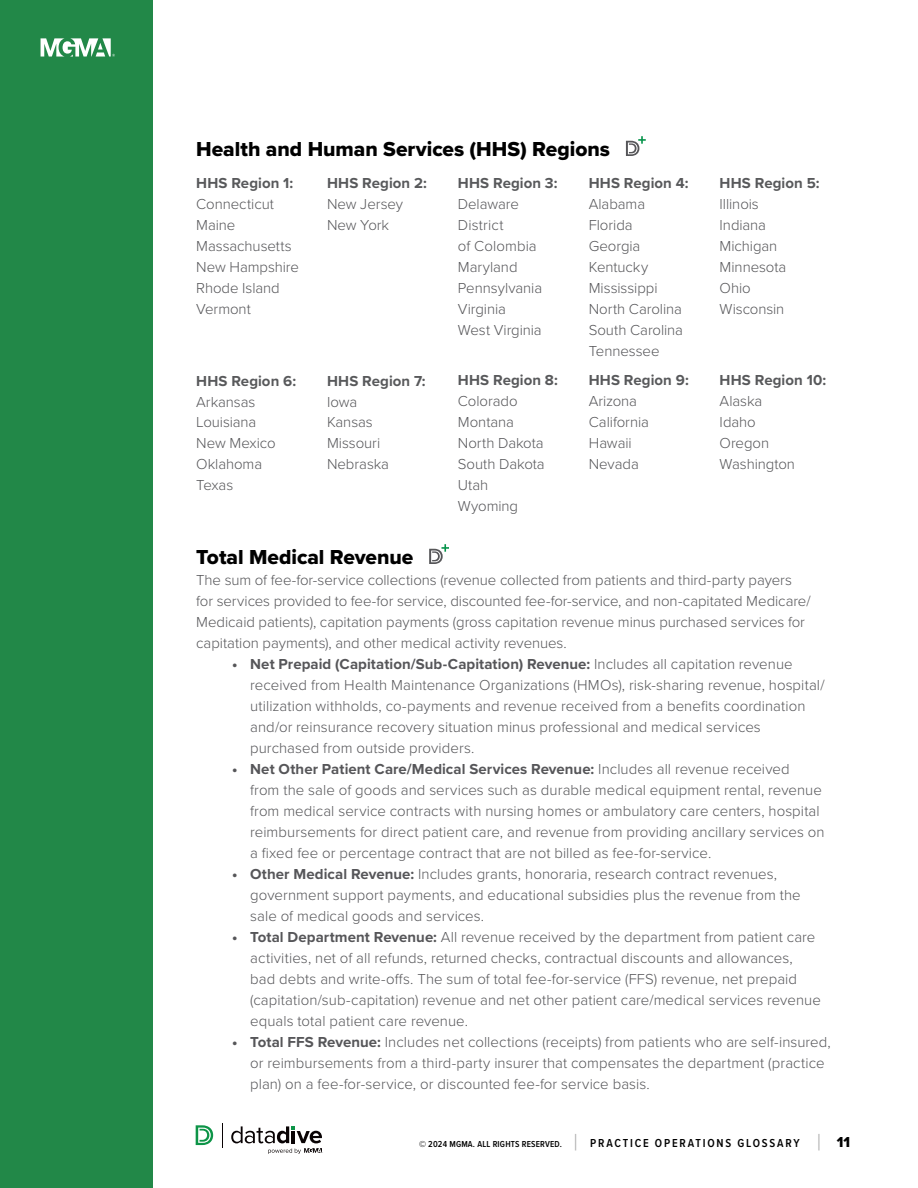
<style>
.page{position:relative;width:918px;height:1188px;background:#fff}
.page>*{position:absolute;margin:0;border:0;box-sizing:border-box;transform-origin:0 0}
.t1{font:21px "Proxima Nova Extrabld";color:#000}
.t2{font:300 15px/21px "Proxima Nova";letter-spacing:.005em;color:#565659}
.t3{font:700 15px "Proxima Nova";letter-spacing:.005em;color:#58595b}
.t4{font:600 9px "Proxima Nova Cond";letter-spacing:.02em;color:#000}
.s1{font-family:"Proxima Nova Extrabld";font-weight:400}
.s2{font-weight:700}
.s3{font-family:"Proxima Nova";font-weight:500;font-size:23.4px;color:#ababab}
.s4{font-size:12px}
.s5{font-family:"Proxima Nova Extrabld";font-weight:400;font-size:15px}
</style>
<div class="page">
<div style="left:0;top:0;width:153px;height:1188px;background:#228848"></div>
<svg style="left:41px;top:38px;width:74px;height:19px"></svg>
<svg style="left:196px;top:1125px;width:17px;height:20px"></svg>
<svg style="left:231px;top:1126px;width:92px;height:28px"></svg>
<svg style="left:222px;top:1124px;width:1px;height:24px"></svg>
<svg style="left:626px;top:136px;width:20px;height:20px"></svg>
<svg style="left:429px;top:544px;width:20px;height:20px"></svg>
<h1 class="t1" style="left:196px;top:133px;width:415px">Health and Human Services (HHS) Regions</h1>
<p class="t3" style="left:196px;top:171px;width:99px">HHS Region 1:</p>
<p class="t2" style="left:196px;top:192px;width:104px">Connecticut<br>Maine<br>Massachusetts<br>New Hampshire<br>Rhode Island<br>Vermont</p>
<p class="t3" style="left:327px;top:171px;width:101px">HHS Region 2:</p>
<p class="t2" style="left:327px;top:192px;width:77px">New Jersey<br>New York</p>
<p class="t3" style="left:458px;top:171px;width:101px">HHS Region 3:</p>
<p class="t2" style="left:458px;top:192px;width:86px">Delaware<br>District<br>of Colombia<br>Maryland<br>Pennsylvania<br>Virginia<br>West Virginia</p>
<p class="t3" style="left:589px;top:171px;width:101px">HHS Region 4:</p>
<p class="t2" style="left:589px;top:192px;width:96px">Alabama<br>Florida<br>Georgia<br>Kentucky<br>Mississippi<br>North Carolina<br>South Carolina<br>Tennessee</p>
<p class="t3" style="left:196px;top:369px;width:101px">HHS Region 6:</p>
<p class="t2" style="left:196px;top:390px;width:81px">Arkansas<br>Louisiana<br>New Mexico<br>Oklahoma<br>Texas</p>
<p class="t3" style="left:327px;top:369px;width:100px">HHS Region 7:</p>
<p class="t2" style="left:327px;top:390px;width:63px">Iowa<br>Kansas<br>Missouri<br>Nebraska</p>
<p class="t3" style="left:458px;top:369px;width:101px">HHS Region 8:</p>
<p class="t2" style="left:458px;top:390px;width:88px">Colorado<br>Montana<br>North Dakota<br>South Dakota<br>Utah<br>Wyoming</p>
<p class="t3" style="left:589px;top:369px;width:102px">HHS Region 9:</p>
<p class="t2" style="left:589px;top:390px;width:62px">Arizona<br>California<br>Hawaii<br>Nevada</p>
<p class="t3" style="left:720px;top:171px;width:101px">HHS Region 5:</p>
<p class="t2" style="left:720px;top:192px;width:68px">Illinois<br>Indiana<br>Michigan<br>Minnesota<br>Ohio<br>Wisconsin</p>
<p class="t3" style="left:720px;top:369px;width:108px">HHS Region 10:</p>
<p class="t2" style="left:720px;top:390px;width:77px">Alaska<br>Idaho<br>Oregon<br>Washington</p>
<h1 class="t1" style="left:196px;top:541px;width:219px">Total Medical Revenue</h1>
<p class="t2" style="left:196px;top:569px;width:616px">The sum of fee-for-service collections (revenue collected from patients and third-party payers for services provided to fee-for service, discounted fee-for-service, and non-capitated Medicare/ Medicaid patients), capitation payments (gross capitation revenue minus purchased services for capitation payments), and other medical activity revenues.</p>
<p class="t2" style="left:250px;top:653px;width:576px;text-indent:-18px"><span class="s1">•</span> <span class="s2">Net Prepaid (Capitation/Sub-Capitation) Revenue:</span> Includes all capitation revenue received from Health Maintenance Organizations (HMOs), risk-sharing revenue, hospital/ utilization withholds, co-payments and revenue received from a benefits coordination and/or reinsurance recovery situation minus professional and medical services purchased from outside providers.</p>
<p class="t2" style="left:250px;top:758px;width:576px;text-indent:-18px"><span class="s1">•</span> <span class="s2">Net Other Patient Care/Medical Services Revenue:</span> Includes all revenue received<br>from the sale of goods and services such as durable medical equipment rental, revenue from medical service contracts with nursing homes or ambulatory care centers, hospital reimbursements for direct patient care, and revenue from providing ancillary services on a fixed fee or percentage contract that are not billed as fee-for-service.</p>
<p class="t2" style="left:250px;top:863px;width:552px;text-indent:-18px"><span class="s1">•</span> <span class="s2">Other Medical Revenue:</span> Includes grants, honoraria, research contract revenues, government support payments, and educational subsidies plus the revenue from the sale of medical goods and services.</p>
<p class="t2" style="left:250px;top:926px;width:572px;text-indent:-18px"><span class="s1">•</span> <span class="s2">Total Department Revenue:</span> All revenue received by the department from patient care activities, net of all refunds, returned checks, contractual discounts and allowances, bad debts and write-offs. The sum of total fee-for-service (FFS) revenue, net prepaid (capitation/sub-capitation) revenue and net other patient care/medical services revenue equals total patient care revenue.</p>
<p class="t2" style="left:250px;top:1031px;width:582px;text-indent:-18px"><span class="s1">•</span> <span class="s2">Total FFS Revenue:</span> Includes net collections (receipts) from patients who are self-insured, or reimbursements from a third-party insurer that compensates the department (practice plan) on a fee-for-service, or discounted fee-for service basis.</p>
<p class="t4" style="left:419px;top:1138px;width:433px">© 2024 MGMA. ALL RIGHTS RESERVED. <span class="s3">|</span> <span class="s4">PRACTICE OPERATIONS GLOSSARY</span> <span class="s3">|</span> <span class="s5">11</span></p>
</div>
